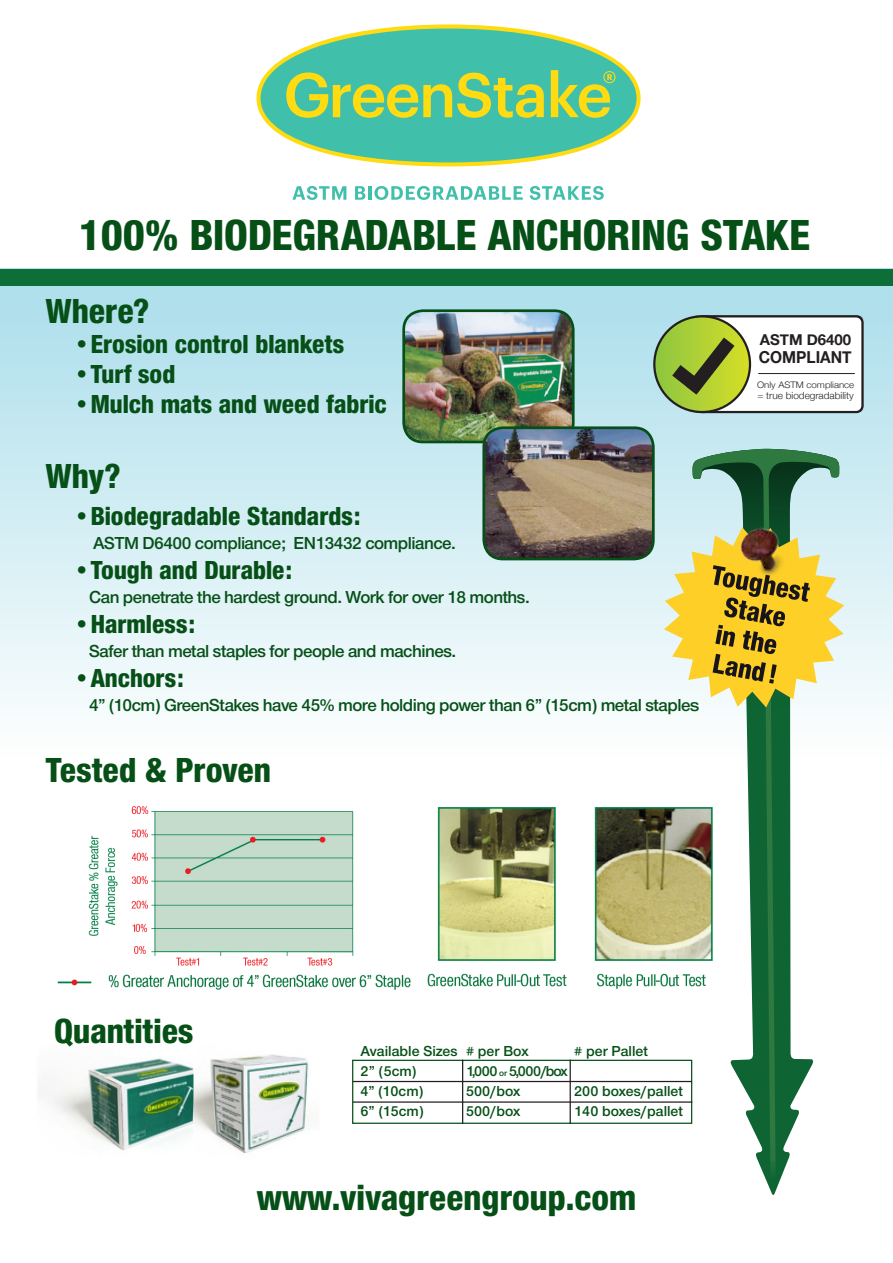
<style>
.page{position:relative;width:893px;height:1263px;background:#fff}
.page>*{position:absolute;margin:0;border:0;box-sizing:border-box;transform-origin:0 0}
.t1{font:45px "Nimbus San Nov Con Hea";color:#065017}
.t2{font:37.5px "Nimbus San Nov Con Hea";color:#065017}
.t3{font:36px "Nimbus San Nov Con Hea";color:#065017}
.t4{font:27px "Nimbus San Nov Con Hea";color:#065017}
.t5{font:18px "Nimbus San Nov Sem Bol";letter-spacing:-.03em;color:#065017}
.t6{font:700 16.5px "Helvetica Neue";color:#231f20;scale:.94 1}
.t7{font:15px "Nimbus San Nov Sem Bol";color:#065017}
.t8{font:15px "Nimbus San Nov Sem Bol";letter-spacing:-.025em;color:#065017}
.t9{font:700 15px "Helvetica Neue";color:#231f20}
.t10{font:300 9.9px "Helvetica Neue";color:#231f20}
.t11{font:300 9px "Helvetica Neue";color:#231f20;scale:1.07 1}
.s1{font-size:9px}
</style>
<div class="page">
<div style="left:0;top:268px;width:893px;height:620px;background:linear-gradient(to bottom,#acdeeb,#fff)"></div>
<div style="left:0;top:269px;width:893px;height:17px;background:#0d6e38"></div>
<img style="left:404px;top:311px;width:169px;height:131px">
<div style="left:402px;top:309px;width:173px;height:134px;border:3px solid #065017;border-radius:19px"></div>
<img style="left:42px;top:1054px;width:271px;height:100px">
<img style="left:484px;top:428px;width:169px;height:131px">
<div style="left:482px;top:426px;width:173px;height:134px;border:3px solid #065017;border-radius:19px"></div>
<div style="left:352px;top:1060px;width:340px;height:64px;border:1px solid #065017"></div>
<hr style="left:353px;top:1081px;width:339px;height:1px;background:#231f20">
<hr style="left:353px;top:1101px;width:339px;height:2px;background:#231f20">
<hr style="left:462px;top:1060px;width:1px;height:64px;background:#231f20">
<img style="left:50px;top:799px;width:642px;height:191px">
<svg style="left:692px;top:449px;width:148px;height:735px"></svg>
<svg style="left:664px;top:527px;width:180px;height:180px;background:#dbc86e"></svg>
<img style="left:734px;top:517px;width:56px;height:62px">
<hr style="left:570px;top:1060px;width:1px;height:64px;background:#231f20">
<svg style="left:292px;top:186px;width:54px;height:14px"></svg>
<svg style="left:355px;top:186px;width:10px;height:14px"></svg>
<hr style="left:368px;top:186px;width:3px;height:14px;background:#40bfab">
<svg style="left:374px;top:186px;width:149px;height:14px"></svg>
<svg style="left:530px;top:186px;width:74px;height:14px"></svg>
<svg style="left:256px;top:24px;width:385px;height:142px;fill:#40bfab"></svg>
<img style="left:649px;top:310px;width:220px;height:108px">
<div style="left:697px;top:316px;width:165px;height:96px;background:#fff;border-radius:6px"></div>
<div style="left:695px;top:315px;width:169px;height:98px;border:2px solid #231f20;border-radius:6px"></div>
<svg style="left:654px;top:316px;width:96px;height:96px;background:#a6c432"></svg>
<div style="left:653px;top:315px;width:98px;height:98px;border:2px solid #231f20;border-radius:50%"></div>
<svg style="left:672px;top:338px;width:62px;height:56px;background:#869a2d"></svg>
<hr style="left:758px;top:373px;width:97px;height:1px;background:#231f20">
<p class="t1" style="left:79px;top:208px;width:733px">100% BIODEGRADABLE ANCHORING STAKE</p>
<p class="t3" style="left:46px;top:289px;width:105px">Where?</p>
<p class="t4" style="left:73px;top:328px;width:273px">•Erosion control blankets</p>
<p class="t4" style="left:73px;top:358px;width:104px">•Turf sod</p>
<p class="t4" style="left:73px;top:388px;width:316px">•Mulch mats and weed fabric</p>
<p class="t3" style="left:46px;top:454px;width:76px">Why?</p>
<p class="t4" style="left:73px;top:500px;width:289px">•Biodegradable Standards:</p>
<p class="t5" style="left:93px;top:533px;width:364px">ASTM D6400 compliance; EN13432 compliance.</p>
<p class="t4" style="left:73px;top:554px;width:221px">•Tough and Durable:</p>
<p class="t5" style="left:89px;top:587px;width:442px">Can penetrate the hardest ground. Work for over 18 months.</p>
<p class="t4" style="left:73px;top:608px;width:124px">•Harmless:</p>
<p class="t5" style="left:89px;top:641px;width:369px">Safer than metal staples for people and machines.</p>
<p class="t4" style="left:73px;top:662px;width:113px">•Anchors:</p>
<p class="t5" style="left:89px;top:695px;width:611px">4” (10cm) GreenStakes have 45% more holding power than 6” (15cm) metal staples</p>
<p class="t3" style="left:46px;top:748px;width:227px">Tested &amp; Proven</p>
<p class="t9" style="left:760px;top:328px;width:93px">ASTM D6400</p>
<p class="t6" style="left:759px;top:345px;width:100px">COMPLIANT</p>
<p class="t10" style="left:757px;top:387px;width:98px">= true biodegradability</p>
<p class="t11" style="left:757px;top:378px;width:92px">Only ASTM compliance</p>
<p class="t3" style="left:54px;top:1010px;width:141px">Quantities</p>
<p class="t7" style="left:361px;top:1043px;width:99px">Available Sizes</p>
<p class="t7" style="left:361px;top:1062px;width:57px">2” (5cm)</p>
<p class="t7" style="left:361px;top:1082px;width:64px">4” (10cm)</p>
<p class="t7" style="left:361px;top:1102px;width:65px">6” (15cm)</p>
<p class="t7" style="left:574px;top:1042px;width:75px"># per Pallet</p>
<p class="t7" style="left:574px;top:1082px;width:110px">200 boxes/pallet</p>
<p class="t7" style="left:574px;top:1102px;width:110px">140 boxes/pallet</p>
<p class="t7" style="left:466px;top:1043px;width:64px"># per Box</p>
<p class="t8" style="left:466px;top:1062px;width:103px">1,000 <span class="s1">or</span> 5,000/box</p>
<p class="t7" style="left:466px;top:1082px;width:56px">500/box</p>
<p class="t7" style="left:466px;top:1102px;width:56px">500/box</p>
<p class="t2" style="left:257px;top:1175px;width:381px">www.vivagreengroup.com</p>
</div>
